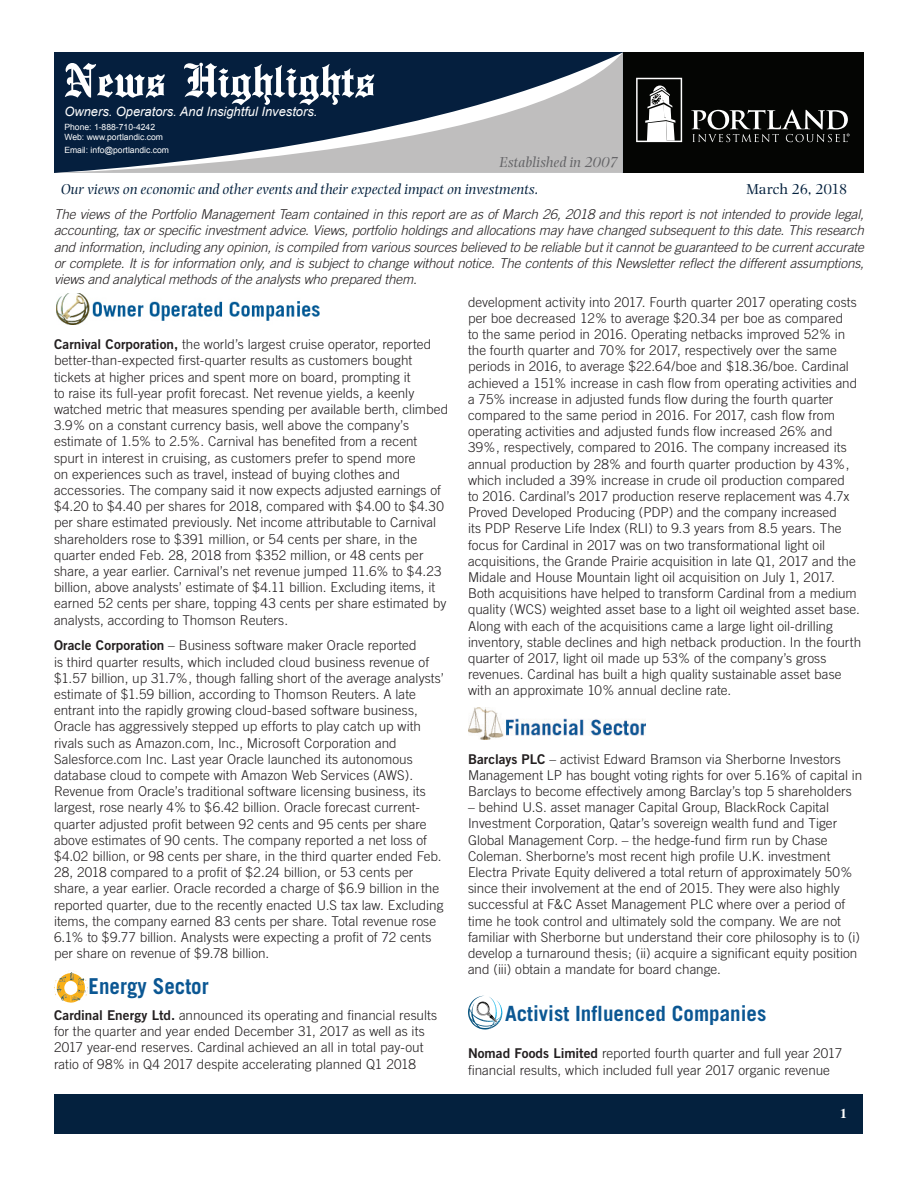
<style>
.page{position:relative;width:918px;height:1188px;background:#fff}
.page>*{position:absolute;margin:0;border:0;box-sizing:border-box;transform-origin:0 0}
.t1{font:500 51px "English Towne";color:#fff}
.t2{font:700 21.9px "Trade Gothic";color:#0b5793;scale:.96 1}
.t3{font:700 21px "Trade Gothic";color:#0b5793}
.t4{font:italic 15px "Photina";color:#04213e}
.t5{font:italic 15px "Photina";color:#636366}
.t6{font:15px "Photina";letter-spacing:-.015em;color:#04213e}
.Article_-_Body{font:300 13.5px/16.2px "Trade Gothic";color:#231f20}
.t7{font:italic 300 13.5px/16.2px "Trade Gothic";letter-spacing:-.01em;color:#231f20;text-align:justify}
.t8{font:700 13.5px "Times";color:#fff}
.t9{font:italic 12.9px "Arial";color:#fff}
.t10{font:8.55px/10.4px "Arial";color:#fff}
.s1{font-family:"Trade Gothic Bold Two";font-weight:400}
</style>
<div class="page">
<div style="left:606px;top:52px;width:258px;height:121px;background:#040503"></div>
<div style="left:55px;top:1094px;width:808px;height:39px;background:#04213e"></div>
<svg style="left:54px;top:53px;width:569px;height:120px;background:#4d5d71"></svg>
<svg style="left:636px;top:78px;width:46px;height:64px"></svg>
<svg style="left:691px;top:110px;width:159px;height:32px"></svg>
<svg style="left:54px;top:971px;width:34px;height:32px"></svg>
<img style="left:56px;top:293px;width:263px;height:32px">
<img style="left:468px;top:708px;width:177px;height:32px">
<svg style="left:468px;top:996px;width:35px;height:34px"></svg>
<h1 class="t1" style="left:64px;top:51px;width:312px">News Highlights</h1>
<p class="t9" style="left:64px;top:103px;width:255px">Owners. Operators. And Insightful Investors.</p>
<p class="t10" style="left:64px;top:122px;width:100px">Phone: 1-888-710-4242<br>Web: www.portlandic.com</p>
<p class="t10" style="left:64px;top:145px;width:106px">Email: info@portlandic.com</p>
<p class="t5" style="left:499px;top:153px;width:120px">Established in 2007</p>
<p class="t4" style="left:61px;top:181px;width:479px">Our views on economic and other events and their expected impact on investments.</p>
<p class="t6" style="left:747px;top:180px;width:103px">March 26, 2018</p>
<p class="t7" style="left:54px;top:206px;width:812px">The views of the Portfolio Management Team contained in this report are as of March 26, 2018 and this report is not intended to provide legal, accounting, tax or specific investment advice. Views, portfolio holdings and allocations may have changed subsequent to this date. This research and information, including any opinion, is compiled from various sources believed to be reliable but it cannot be guaranteed to be current accurate or complete. It is for information only, and is subject to change without notice. The contents of this Newsletter reflect the different assumptions, views and analytical methods of the analysts who prepared them.</p>
<p class="Article_-_Body" style="left:54px;top:336px;width:396px"><span class="s1">Carnival Corporation,</span> the world’s largest cruise operator, reported better-than-expected first-quarter results as customers bought tickets at higher prices and spent more on board, prompting it<br>to raise its full-year profit forecast. Net revenue yields, a keenly watched metric that measures spending per available berth, climbed 3.9% on a constant currency basis, well above the company’s estimate of 1.5% to 2.5%. Carnival has benefited from a recent spurt in interest in cruising, as customers prefer to spend more<br>on experiences such as travel, instead of buying clothes and accessories. The company said it now expects adjusted earnings of $4.20 to $4.40 per shares for 2018, compared with $4.00 to $4.30 per share estimated previously. Net income attributable to Carnival shareholders rose to $391 million, or 54 cents per share, in the quarter ended Feb. 28, 2018 from $352 million, or 48 cents per share, a year earlier. Carnival’s net revenue jumped 11.6% to $4.23 billion, above analysts’ estimate of $4.11 billion. Excluding items, it earned 52 cents per share, topping 43 cents per share estimated by analysts, according to Thomson Reuters.</p>
<p class="Article_-_Body" style="left:54px;top:637px;width:391px"><span class="s1">Oracle Corporation</span> – Business software maker Oracle reported<br>is third quarter results, which included cloud business revenue of $1.57 billion, up 31.7%, though falling short of the average analysts’ estimate of $1.59 billion, according to Thomson Reuters. A late entrant into the rapidly growing cloud-based software business, Oracle has aggressively stepped up efforts to play catch up with rivals such as Amazon.com, Inc., Microsoft Corporation and Salesforce.com Inc. Last year Oracle launched its autonomous database cloud to compete with Amazon Web Services (AWS).<br>Revenue from Oracle’s traditional software licensing business, its largest, rose nearly 4% to $6.42 billion. Oracle forecast current&shy;quarter adjusted profit between 92 cents and 95 cents per share above estimates of 90 cents. The company reported a net loss of $4.02 billion, or 98 cents per share, in the third quarter ended Feb.<br>28, 2018 compared to a profit of $2.24 billion, or 53 cents per share, a year earlier. Oracle recorded a charge of $6.9 billion in the reported quarter, due to the recently enacted U.S tax law. Excluding items, the company earned 83 cents per share. Total revenue rose 6.1% to $9.77 billion. Analysts were expecting a profit of 72 cents per share on revenue of $9.78 billion.</p>
<h2 class="t2" style="left:89px;top:972px;width:127px">Energy Sector</h2>
<p class="Article_-_Body" style="left:54px;top:1007px;width:385px"><span class="s1">Cardinal Energy Ltd.</span> announced its operating and financial results for the quarter and year ended December 31, 2017 as well as its 2017 year-end reserves. Cardinal achieved an all in total pay-out ratio of 98% in Q4 2017 despite accelerating planned Q1 2018</p>
<p class="Article_-_Body" style="left:468px;top:294px;width:395px">development activity into 2017. Fourth quarter 2017 operating costs per boe decreased 12% to average $20.34 per boe as compared<br>to the same period in 2016. Operating netbacks improved 52% in the fourth quarter and 70% for 2017, respectively over the same periods in 2016, to average $22.64/boe and $18.36/boe. Cardinal achieved a 151% increase in cash flow from operating activities and a 75% increase in adjusted funds flow during the fourth quarter compared to the same period in 2016. For 2017, cash flow from operating activities and adjusted funds flow increased 26% and 39%, respectively, compared to 2016. The company increased its annual production by 28% and fourth quarter production by 43%, which included a 39% increase in crude oil production compared<br>to 2016. Cardinal’s 2017 production reserve replacement was 4.7x Proved Developed Producing (PDP) and the company increased<br>its PDP Reserve Life Index (RLI) to 9.3 years from 8.5 years. The focus for Cardinal in 2017 was on two transformational light oil acquisitions, the Grande Prairie acquisition in late Q1, 2017 and the Midale and House Mountain light oil acquisition on July 1, 2017.<br>Both acquisitions have helped to transform Cardinal from a medium quality (WCS) weighted asset base to a light oil weighted asset base.<br>Along with each of the acquisitions came a large light oil-drilling inventory, stable declines and high netback production. In the fourth quarter of 2017, light oil made up 53% of the company’s gross revenues. Cardinal has built a high quality sustainable asset base with an approximate 10% annual decline rate.</p>
<p class="Article_-_Body" style="left:468px;top:751px;width:396px"><span class="s1">Barclays PLC</span> – activist Edward Bramson via Sherborne Investors<br>Management LP has bought voting rights for over 5.16% of capital in<br>Barclays to become effectively among Barclay’s top 5 shareholders</p>
<p class="Article_-_Body" style="left:468px;top:799px;width:394px">– behind U.S. asset manager Capital Group, BlackRock Capital Investment Corporation, Qatar’s sovereign wealth fund and Tiger Global Management Corp. – the hedge-fund firm run by Chase Coleman. Sherborne’s most recent high profile U.K. investment Electra Private Equity delivered a total return of approximately 50% since their involvement at the end of 2015. They were also highly successful at F&amp;C Asset Management PLC where over a period of time he took control and ultimately sold the company. We are not familiar with Sherborne but understand their core philosophy is to (i) develop a turnaround thesis; (ii) acquire a significant equity position and (iii) obtain a mandate for board change.</p>
<h3 class="t3" style="left:505px;top:1001px;width:263px">Activist Influenced Companies</h3>
<p class="Article_-_Body" style="left:468px;top:1045px;width:376px"><span class="s1">Nomad Foods Limited</span> reported fourth quarter and full year 2017 financial results, which included full year 2017 organic revenue</p>
<p class="t8" style="left:840px;top:1100px;width:8px">1</p>
</div>
